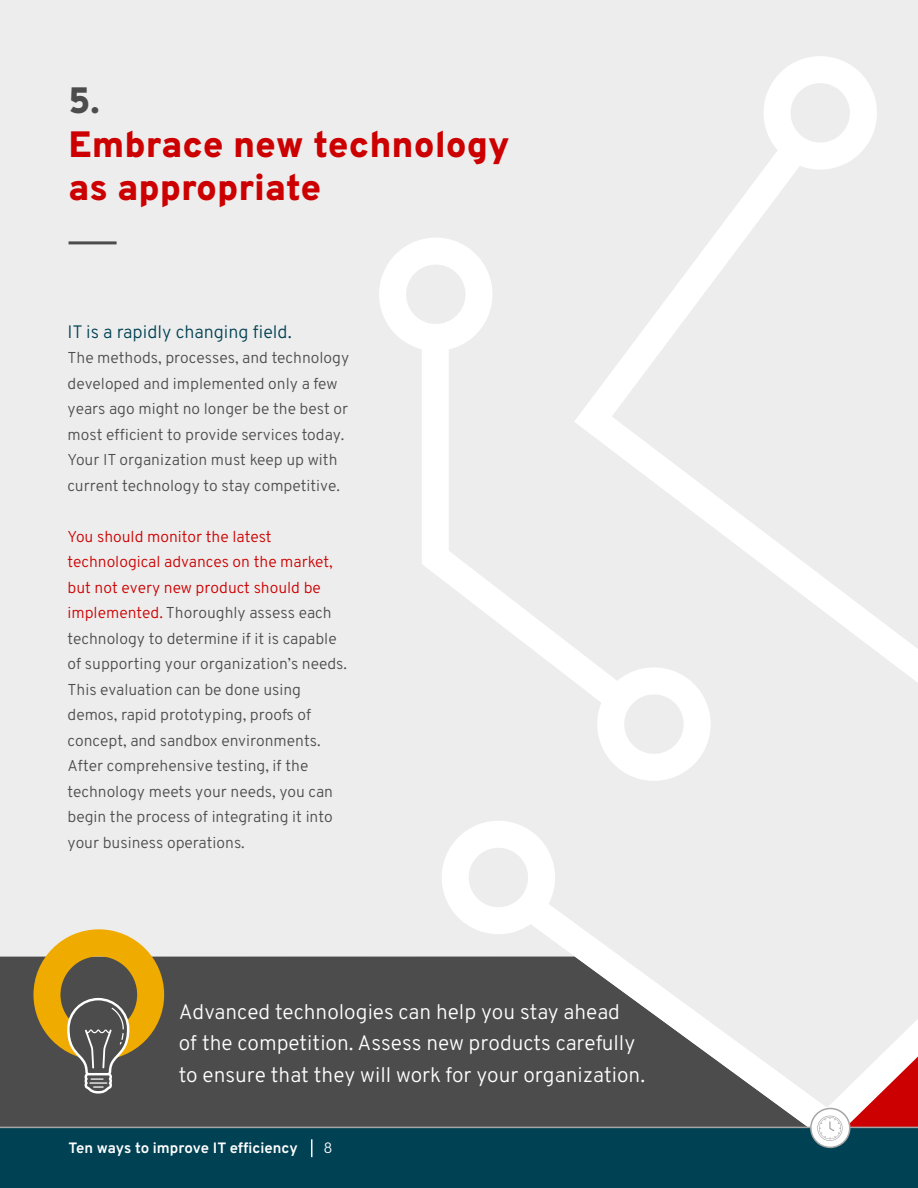
<style>
.page{position:relative;width:918px;height:1188px;background:#fff}
.page>*{position:absolute;margin:0;border:0;box-sizing:border-box;transform-origin:0 0}
.t1{font:800 36.6px/44px "Overpass";color:#c00}
.t2{font:800 36.6px "Overpass";color:#4c4c4c}
.t3{font:300 21px/31.5px "Overpass";color:#fff}
.t4{font:300 18px "Overpass";color:#004153}
.t5{font:300 15.75px/25.5px "Overpass";color:#4c4c4c}
.t6{font:700 15px "Overpass";color:#fff}
.t7{font:300 15px "Overpass";color:#fff}
.s1{color:#c00}
</style>
<div class="page">
<div style="left:0;top:0;width:918px;height:1127px;background:#ededed"></div>
<hr style="left:69px;top:241px;width:48px;height:3px;background:#4c4c4c">
<div style="left:764px;top:56px;width:113px;height:114px;border:27px solid #fff;border-radius:50%"></div>
<div style="left:597px;top:667px;width:114px;height:114px;border:27px solid #fff;border-radius:50%"></div>
<div style="left:379px;top:238px;width:113px;height:113px;border:27px solid #fff;border-radius:50%"></div>
<svg style="left:652px;top:111px;width:266px;height:599px"></svg>
<svg style="left:408px;top:319px;width:255px;height:423px"></svg>
<div style="left:0;top:957px;width:493px;height:170px;background:#4c4c4c"></div>
<svg style="left:493px;top:887px;width:425px;height:240px"></svg>
<div style="left:442px;top:821px;width:113px;height:113px;border:27px solid #fff;border-radius:50%"></div>
<div style="left:33px;top:929px;width:131px;height:131px;border:27px solid #f0ab00;border-radius:50%"></div>
<svg style="left:67px;top:998px;width:64px;height:96px;background:#6c6a64"></svg>
<div style="left:0;top:1128px;width:918px;height:60px;background:#004153"></div>
<hr style="left:0;top:1127px;width:918px;height:1px;background:#a5a5a5">
<svg style="left:311px;top:1139px;width:1px;height:18px"></svg>
<svg style="left:811px;top:1108px;width:39px;height:39px"></svg>
<div style="left:810px;top:1108px;width:40px;height:40px;border:2px solid #a5a5a5;border-radius:50%"></div>
<svg style="left:817px;top:1042px;width:101px;height:99px"></svg>
<h1 class="t2" style="left:69px;top:74px;width:33px">5.</h1>
<h1 class="t1" style="left:69px;top:122px;width:443px">Embrace new technology as appropriate</h1>
<p class="t4" style="left:68px;top:318px;width:226px">IT is a rapidly changing field.</p>
<p class="t5" style="left:67px;top:345px;width:283px">The methods, processes, and technology developed and implemented only a few years ago might no longer be the best or most efficient to provide services today.<br>Your IT organization must keep up with current technology to stay competitive.</p>
<p class="t5" style="left:67px;top:523px;width:281px"><span class="s1">You should monitor the latest technological advances on the market, but not every new product should be implemented.</span> Thoroughly assess each technology to determine if it is capable of supporting your organization’s needs.<br>This evaluation can be done using demos, rapid prototyping, proofs of concept, and sandbox environments.<br>After comprehensive testing, if the technology meets your needs, you can begin the process of integrating it into your business operations.</p>
<h2 class="t3" style="left:179px;top:996px;width:468px">Advanced technologies can help you stay ahead<br>of the competition. Assess new products carefully to ensure that they will work for your organization.</h2>
<p class="t6" style="left:69px;top:1137px;width:231px">Ten ways to improve IT efficiency</p>
<p class="t7" style="left:324px;top:1137px;width:11px">8</p>
</div>
